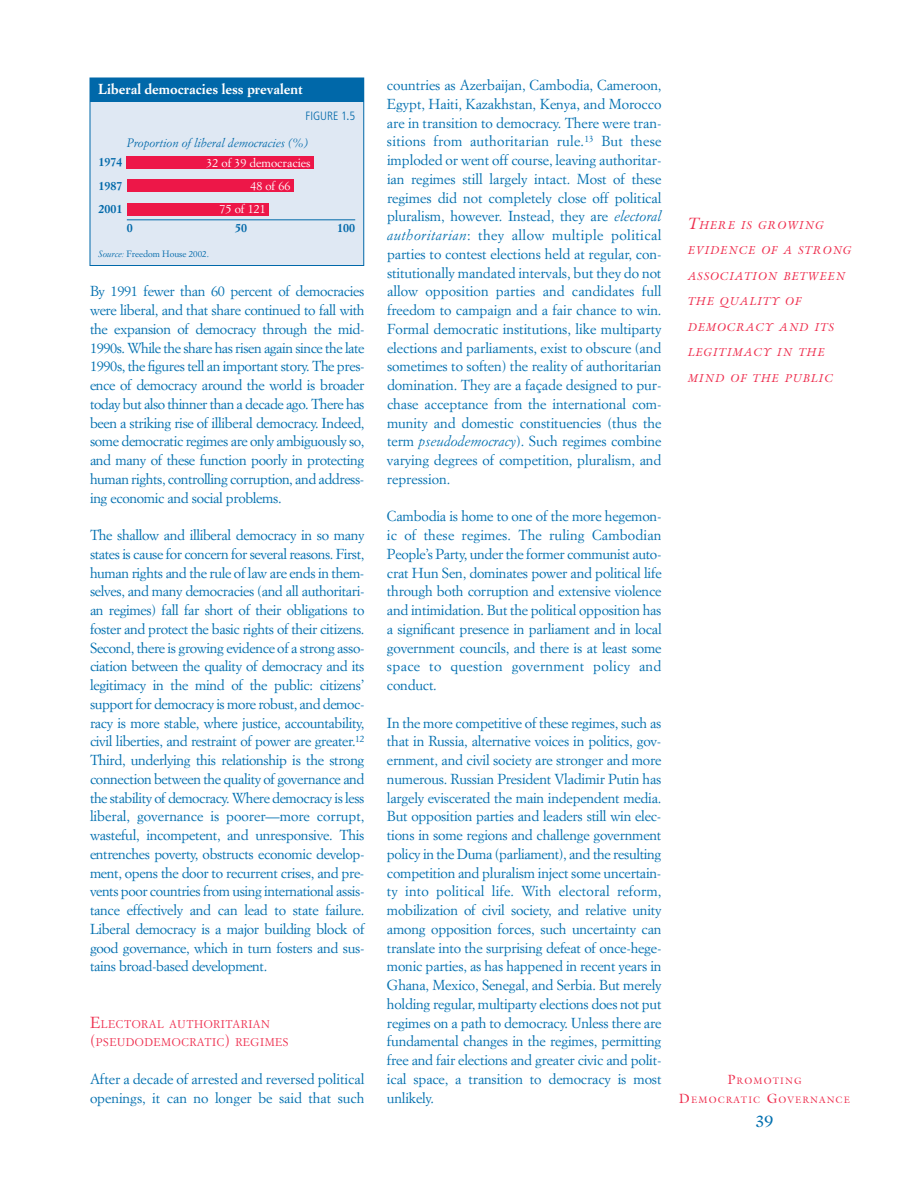
<style>
.page{position:relative;width:918px;height:1188px;background:#fff}
.page>*{position:absolute;margin:0;border:0;box-sizing:border-box;transform-origin:0 0}
.t1{font:16.5px "Galliard";color:#006faf}
.t2{font:14.25px/18.8px "Simoncini Garamond";letter-spacing:-.01em;color:#006faf;text-align:justify}
.t3{font:700 14.25px "Simoncini Garamond";color:#fff}
.t4{font:italic 12px "Simoncini Garamond";color:#0068a9}
.t5{font:12px "Simoncini Garamond";color:#fff}
.t6{font:700 12px "Simoncini Garamond";color:#0068a9}
.t7{font:300 12px "Hdr Frutiger Cond";color:#0068a9}
.t8{font:italic 11.55px "Galliard";letter-spacing:.075em;color:#ee2e4e}
.t9{font:10.95px/18.8px "Simoncini Garamond";letter-spacing:.05em;color:#ee2e4e}
.t10{font:9.45px/18.3px "Galliard";letter-spacing:.12em;color:#ee2e4e;text-align:center}
.t11{font:9px "Simoncini Garamond";color:#0068a9}
.s1{font-style:italic}
.s2{font-size:15.75px}
.s3{font-size:16.5px}
.s4{font-size:13.5px}
</style>
<div class="page">
<div style="left:90px;top:78px;width:274px;height:188px;background:#dfe8f3;border:1px solid #0068a9"></div>
<div style="left:90px;top:78px;width:274px;height:23px;background:#0068a9"></div>
<div style="left:127px;top:156px;width:187px;height:13px;background:#ed1748"></div>
<div style="left:127px;top:179px;width:167px;height:13px;background:#ed1748"></div>
<div style="left:127px;top:203px;width:141px;height:12px;background:#ed1748"></div>
<hr style="left:127px;top:220px;width:228px;height:1px;background:#0068a9">
<p class="t3" style="left:98px;top:83px;width:206px">Liberal democracies less prevalent</p>
<p class="t7" style="left:306px;top:111px;width:51px">FIGURE 1.5</p>
<p class="t4" style="left:127px;top:138px;width:183px">Proportion of liberal democracies (%)</p>
<p class="t6" style="left:99px;top:157px;width:25px">1974</p>
<p class="t5" style="left:207px;top:158px;width:106px">32 of 39 democracies</p>
<p class="t6" style="left:99px;top:180px;width:25px">1987</p>
<p class="t5" style="left:250px;top:181px;width:41px">48 of 66</p>
<p class="t6" style="left:99px;top:204px;width:25px">2001</p>
<p class="t5" style="left:220px;top:204px;width:47px">75 of 121</p>
<p class="t6" style="left:127px;top:223px;width:7px">0</p>
<p class="t6" style="left:235px;top:223px;width:13px">50</p>
<p class="t6" style="left:337px;top:223px;width:19px">100</p>
<p class="t11" style="left:99px;top:250px;width:112px"><span class="s1">Source:</span> Freedom House 2002.</p>
<p class="t2" style="left:90px;top:283px;width:276px">By 1991 fewer than 60 percent of democracies were liberal, and that share continued to fall with the expansion of democracy through the mid-1990s. While the share has risen again since the late 1990s, the figures tell an important story. The pres&shy;ence of democracy around the world is broader today but also thinner than a decade ago. There has been a striking rise of illiberal democracy. Indeed, some democratic regimes are only ambiguously so, and many of these function poorly in protecting human rights, controlling corruption, and address&shy;ing economic and social problems.</p>
<p class="t2" style="left:90px;top:527px;width:276px">The shallow and illiberal democracy in so many states is cause for concern for several reasons. First, human rights and the rule of law are ends in them&shy;selves, and many democracies (and all authoritari&shy;an regimes) fall far short of their obligations to foster and protect the basic rights of their citizens.<br>Second, there is growing evidence of a strong asso&shy;ciation between the quality of democracy and its legitimacy in the mind of the public: citizens’ support for democracy is more robust, and democ&shy;racy is more stable, where justice, accountability, civil liberties, and restraint of power are greater.<sup>12<br></sup>Third, underlying this relationship is the strong connection between the quality of governance and the stability of democracy. Where democracy is less liberal, governance is poorer—more corrupt, wasteful, incompetent, and unresponsive. This entrenches poverty, obstructs economic develop&shy;ment, opens the door to recurrent crises, and pre&shy;vents poor countries from using international assis&shy;tance effectively and can lead to state failure.<br>Liberal democracy is a major building block of good governance, which in turn fosters and sus&shy;tains broad-based development.</p>
<p class="t9" style="left:90px;top:1015px;width:200px"><span class="s2">E</span>LECTORAL AUTHORITARIAN <span class="s2">(</span>PSEUDODEMOCRATIC<span class="s2">)</span> REGIMES</p>
<p class="t2" style="left:90px;top:1070px;width:276px">After a decade of arrested and reversed political openings, it can no longer be said that such</p>
<p class="t2" style="left:387px;top:77px;width:276px">countries as Azerbaijan, Cambodia, Cameroon, Egypt, Haiti, Kazakhstan, Kenya, and Morocco are in transition to democracy. There were tran&shy;sitions from authoritarian rule.<sup>13</sup> But these imploded or went off course, leaving authoritar&shy;ian regimes still largely intact. Most of these regimes did not completely close off political pluralism, however. Instead, they are <span class="s1">electoral authoritarian</span>: they allow multiple political parties to contest elections held at regular, con&shy;stitutionally mandated intervals, but they do not allow opposition parties and candidates full freedom to campaign and a fair chance to win.<br>Formal democratic institutions, like multiparty elections and parliaments, exist to obscure (and sometimes to soften) the reality of authoritarian domination. They are a façade designed to pur&shy;chase acceptance from the international com&shy;munity and domestic constituencies (thus the term <span class="s1">pseudodemocracy</span>). Such regimes combine varying degrees of competition, pluralism, and repression.</p>
<p class="t2" style="left:387px;top:508px;width:276px">Cambodia is home to one of the more hegemon&shy;ic of these regimes. The ruling Cambodian People’s Party, under the former communist auto&shy;crat Hun Sen, dominates power and political life through both corruption and extensive violence and intimidation. But the political opposition has a significant presence in parliament and in local government councils, and there is at least some space to question government policy and conduct.</p>
<p class="t2" style="left:387px;top:714px;width:276px">In the more competitive of these regimes, such as that in Russia, alternative voices in politics, gov&shy;ernment, and civil society are stronger and more numerous. Russian President Vladimir Putin has largely eviscerated the main independent media.<br>But opposition parties and leaders still win elec&shy;tions in some regions and challenge government policy in the Duma (parliament), and the resulting competition and pluralism inject some uncertain&shy;ty into political life. With electoral reform, mobilization of civil society, and relative unity among opposition forces, such uncertainty can translate into the surprising defeat of once-hege&shy;monic parties, as has happened in recent years in Ghana, Mexico, Senegal, and Serbia. But merely holding regular, multiparty elections does not put regimes on a path to democracy. Unless there are fundamental changes in the regimes, permitting free and fair elections and greater civic and polit&shy;ical space, a transition to democracy is most unlikely.</p>
<p class="t8" style="left:687px;top:220px;width:137px"><span class="s3">T</span>HERE IS GROWING</p>
<p class="t8" style="left:687px;top:246px;width:165px">EVIDENCE OF A STRONG</p>
<p class="t8" style="left:687px;top:271px;width:159px">ASSOCIATION BETWEEN</p>
<p class="t8" style="left:687px;top:297px;width:115px">THE QUALITY OF</p>
<p class="t8" style="left:687px;top:322px;width:148px">DEMOCRACY AND ITS</p>
<p class="t8" style="left:687px;top:348px;width:138px">LEGITIMACY IN THE</p>
<p class="t8" style="left:687px;top:373px;width:147px">MIND OF THE PUBLIC</p>
<p class="t10" style="left:679px;top:1073px;width:173px"><span class="s4">P</span>ROMOTING<br><span class="s4">D</span>EMOCRATIC <span class="s4">G</span>OVERNANCE</p>
<p class="t1" style="left:755px;top:1115px;width:20px">39</p>
</div>
